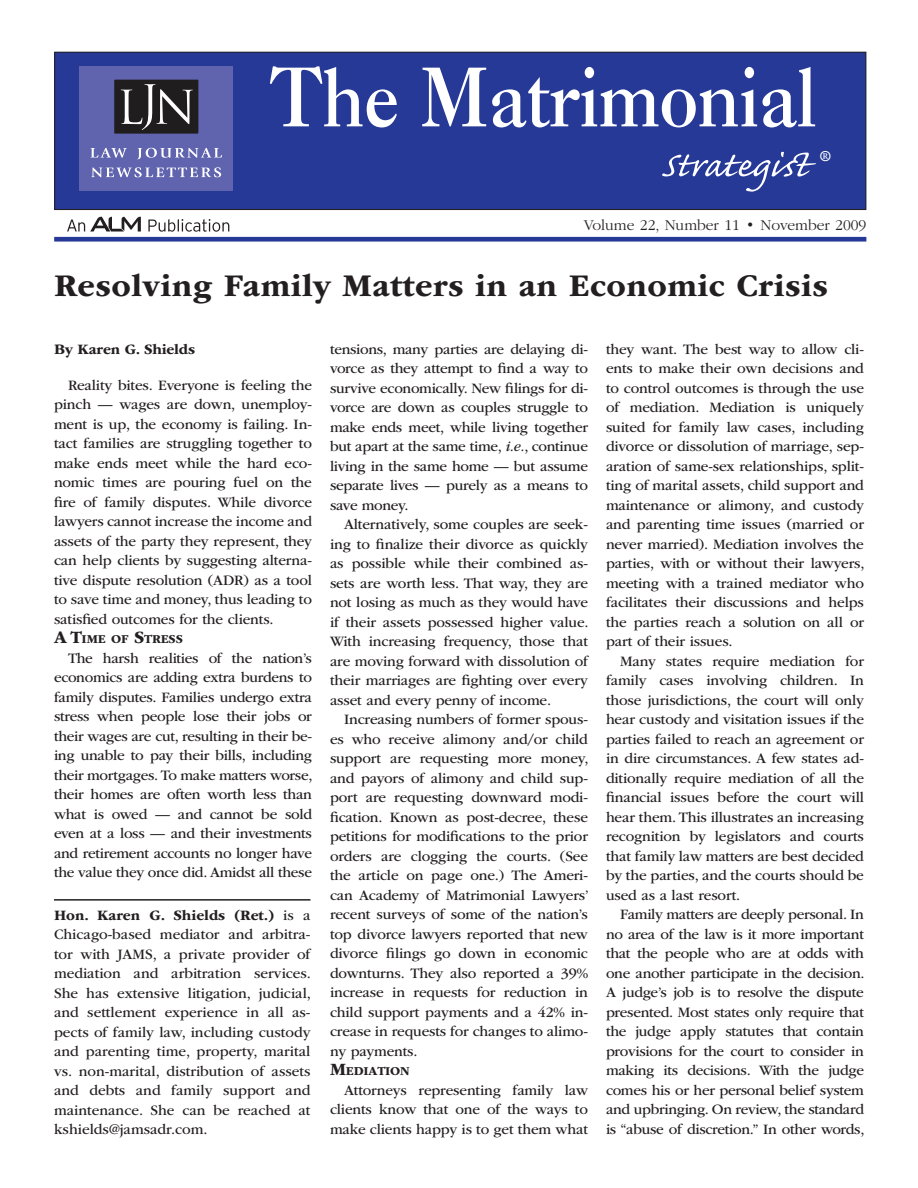
<style>
.page{position:relative;width:918px;height:1188px;background:#fff}
.page>*{position:absolute;margin:0;border:0;box-sizing:border-box;transform-origin:0 0}
.t1{font:80.7px "Caslon 3 LT Std";color:#fff;scale:.85 1}
.t2{font:45.3px "Caflisch Script Pro";color:#fff;scale:1.14 1}
.HEAD_headline{font:700 33px "ITC Garamond Std";letter-spacing:.015em;color:#231f20}
.t3{font:300 15.6px "ITC Garamond Std";color:#231f20}
.TEXT_bodyCopy{font:15px/19.5px "ITC Garamond Std";letter-spacing:-.01em;color:#231f20;text-align:justify}
.BIO{font:15px/19.5px "ITC Garamond Std";color:#231f20;text-align:justify}
.BYLINE{font:700 15px "ITC Garamond Std";letter-spacing:-.01em;color:#231f20}
.t4{font:700 14.1px "Sabon LT Std";color:#fff}
.SUBHEAD{font:700 12.6px "ITC Garamond Std";letter-spacing:-.015em;color:#231f20}
.s1{font-size:18px}
.s2{font-weight:700}
.s3{font-style:italic}
</style>
<div class="page">
<hr style="left:54px;top:899px;width:256px;height:2px;background:#231f20">
<div style="left:54px;top:237px;width:812px;height:5px;background:#263996"></div>
<div style="left:55px;top:52px;width:811px;height:158px;background:#263996"></div>
<div style="left:54px;top:52px;width:812px;height:158px;border:1px solid #231f20"></div>
<div style="left:79px;top:66px;width:154px;height:124px;background:#6064ae"></div>
<div style="left:114px;top:80px;width:84px;height:54px;background:#201d1e"></div>
<svg style="left:121px;top:84px;width:72px;height:46px"></svg>
<svg style="left:91px;top:148px;width:36px;height:10px"></svg>
<svg style="left:137px;top:148px;width:85px;height:11px"></svg>
<svg style="left:91px;top:167px;width:130px;height:10px"></svg>
<svg style="left:148px;top:219px;width:81px;height:13px"></svg>
<svg style="left:67px;top:217px;width:74px;height:15px"></svg>
<p class="t1" style="left:269px;top:47px;width:644px">The Matrimonial</p>
<p class="t2" style="left:660px;top:142px;width:138px">Strategist</p>
<p class="t4" style="left:820px;top:147px;width:13px">®</p>
<p class="t3" style="left:584px;top:217px;width:284px">Volume 22, Number 11 • November 2009</p>
<p class="HEAD_headline" style="left:54px;top:267px;width:775px">Resolving Family Matters in an Economic Crisis</p>
<p class="BYLINE" style="left:54px;top:341px;width:143px">By Karen G. Shields</p>
<p class="TEXT_bodyCopy" style="left:54px;top:376px;width:260px;text-indent:14px">Reality bites. Everyone is feeling the pinch — wages are down, unemploy&shy;ment is up, the economy is failing. In&shy;tact families are struggling together to make ends meet while the hard eco&shy;nomic times are pouring fuel on the fire of family disputes. While divorce lawyers cannot increase the income and assets of the party they represent, they can help clients by suggesting alterna&shy;tive dispute resolution (ADR) as a tool to save time and money, thus leading to satisfied outcomes for the clients.</p>
<p class="SUBHEAD" style="left:54px;top:632px;width:123px"><span class="s1">A T</span>IME OF <span class="s1">S</span>TRESS</p>
<p class="TEXT_bodyCopy" style="left:54px;top:649px;width:260px;text-indent:14px">The harsh realities of the nation’s economics are adding extra burdens to family disputes. Families undergo extra stress when people lose their jobs or their wages are cut, resulting in their be&shy;ing unable to pay their bills, including their mortgages. To make matters worse, their homes are often worth less than what is owed — and cannot be sold even at a loss — and their investments and retirement accounts no longer have the value they once did. Amidst all these</p>
<p class="BIO" style="left:54px;top:905px;width:259px"><span class="s2">Hon. Karen G. Shields (Ret.)</span> is a Chicago-based mediator and arbitra&shy;tor with JAMS, a private provider of mediation and arbitration services.<br>She has extensive litigation, judicial, and settlement experience in all as&shy;pects of family law, including custody and parenting time, property, marital vs. non-marital, distribution of assets and debts and family support and maintenance. She can be reached at kshields@jamsadr.com.</p>
<p class="TEXT_bodyCopy" style="left:330px;top:340px;width:260px">tensions, many parties are delaying di&shy;vorce as they attempt to find a way to survive economically. New filings for di&shy;vorce are down as couples struggle to make ends meet, while living together but apart at the same time, <span class="s3">i.e.</span>, continue living in the same home — but assume separate lives — purely as a means to save money.</p>
<p class="TEXT_bodyCopy" style="left:330px;top:515px;width:260px;text-indent:14px">Alternatively, some couples are seek&shy;ing to finalize their divorce as quickly as possible while their combined as&shy;sets are worth less. That way, they are not losing as much as they would have if their assets possessed higher value.<br>With increasing frequency, those that are moving forward with dissolution of their marriages are fighting over every asset and every penny of income.</p>
<p class="TEXT_bodyCopy" style="left:330px;top:710px;width:260px;text-indent:14px">Increasing numbers of former spous&shy;es who receive alimony and/or child support are requesting more money, and payors of alimony and child sup&shy;port are requesting downward modi&shy;fication. Known as post-decree, these petitions for modifications to the prior orders are clogging the courts. (See the article on page one.) The Ameri&shy;can Academy of Matrimonial Lawyers’ recent surveys of some of the nation’s top divorce lawyers reported that new divorce filings go down in economic downturns. They also reported a 39% increase in requests for reduction in child support payments and a 42% in&shy;crease in requests for changes to alimo&shy;ny payments.</p>
<p class="SUBHEAD" style="left:330px;top:1064px;width:81px"><span class="s1">M</span>EDIATION</p>
<p class="TEXT_bodyCopy" style="left:330px;top:1081px;width:260px;text-indent:14px">Attorneys representing family law clients know that one of the ways to make clients happy is to get them what</p>
<p class="TEXT_bodyCopy" style="left:606px;top:340px;width:260px">they want. The best way to allow cli&shy;ents to make their own decisions and to control outcomes is through the use of mediation. Mediation is uniquely suited for family law cases, including divorce or dissolution of marriage, sep&shy;aration of same-sex relationships, split&shy;ting of marital assets, child support and maintenance or alimony, and custody and parenting time issues (married or never married). Mediation involves the parties, with or without their lawyers, meeting with a trained mediator who facilitates their discussions and helps the parties reach a solution on all or part of their issues.</p>
<p class="TEXT_bodyCopy" style="left:606px;top:652px;width:260px;text-indent:14px">Many states require mediation for family cases involving children. In those jurisdictions, the court will only hear custody and visitation issues if the parties failed to reach an agreement or in dire circumstances. A few states ad&shy;ditionally require mediation of all the financial issues before the court will hear them. This illustrates an increasing recognition by legislators and courts that family law matters are best decided by the parties, and the courts should be used as a last resort.</p>
<p class="TEXT_bodyCopy" style="left:606px;top:905px;width:260px;text-indent:14px">Family matters are deeply personal. In no area of the law is it more important that the people who are at odds with one another participate in the decision.<br>A judge’s job is to resolve the dispute presented. Most states only require that the judge apply statutes that contain provisions for the court to consider in making its decisions. With the judge comes his or her personal belief system and upbringing. On review, the standard is “abuse of discretion.” In other words,</p>
</div>
